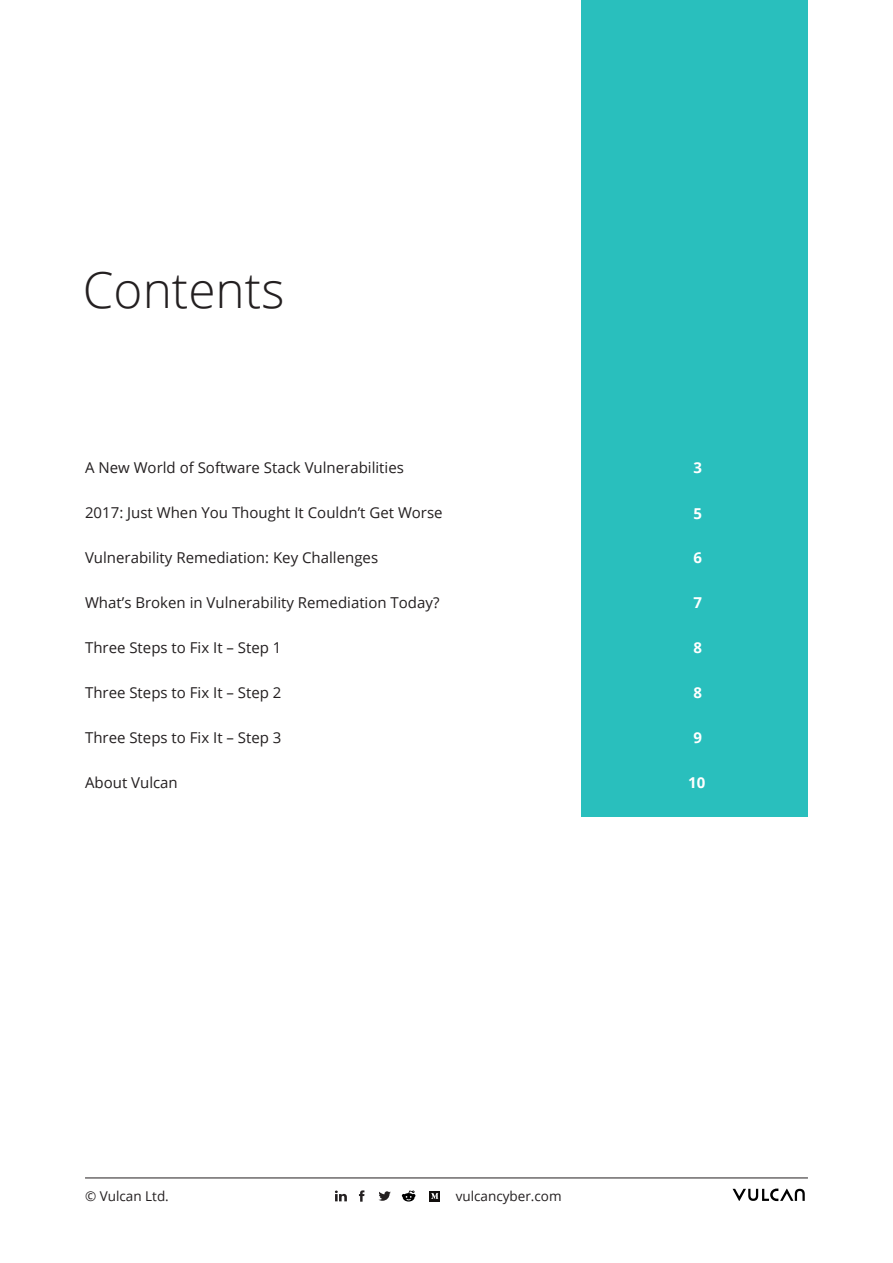
<style>
.page{position:relative;width:893px;height:1263px;background:#fff}
.page>*{position:absolute;margin:0;border:0;box-sizing:border-box;transform-origin:0 0}
.t1{font:300 49.5px "Open Sans";color:#231f20}
.t2{font:15px "Open Sans";color:#231f20}
.t3{font:700 15px "Open Sans";color:#fff}
.t4{font:13.5px "Open Sans";color:#231f20}
</style>
<div class="page">
<svg style="left:335px;top:1190px;width:12px;height:11px"></svg>
<svg style="left:378px;top:1191px;width:13px;height:10px"></svg>
<svg style="left:359px;top:1190px;width:5px;height:12px"></svg>
<hr style="left:85px;top:1178px;width:723px;height:1px;background:#231f20">
<svg style="left:733px;top:1188px;width:72px;height:13px"></svg>
<div style="left:429px;top:1191px;width:11px;height:10px;background:#120f0d"></div>
<svg style="left:431px;top:1193px;width:7px;height:6px"></svg>
<svg style="left:402px;top:1190px;width:13px;height:11px"></svg>
<div style="left:581px;top:0;width:227px;height:816px;background:#29bfbd"></div>
<p class="t1" style="left:83px;top:256px;width:203px">Contents</p>
<p class="t2" style="left:85px;top:457px;width:320px">A New World of Software Stack Vulnerabilities</p>
<p class="t2" style="left:85px;top:502px;width:359px">2017: Just When You Thought It Couldn’t Get Worse</p>
<p class="t2" style="left:85px;top:547px;width:295px">Vulnerability Remediation: Key Challenges</p>
<p class="t2" style="left:85px;top:592px;width:356px">What’s Broken in Vulnerability Remediation Today?</p>
<p class="t2" style="left:85px;top:637px;width:198px">Three Steps to Fix It – Step 1</p>
<p class="t2" style="left:85px;top:682px;width:198px">Three Steps to Fix It – Step 2</p>
<p class="t2" style="left:85px;top:727px;width:198px">Three Steps to Fix It – Step 3</p>
<p class="t2" style="left:85px;top:772px;width:94px">About Vulcan</p>
<p class="t3" style="left:693px;top:457px;width:10px">3</p>
<p class="t3" style="left:693px;top:502px;width:10px">5</p>
<p class="t3" style="left:693px;top:547px;width:10px">6</p>
<p class="t3" style="left:693px;top:592px;width:10px">7</p>
<p class="t3" style="left:693px;top:637px;width:10px">8</p>
<p class="t3" style="left:693px;top:682px;width:10px">8</p>
<p class="t3" style="left:693px;top:727px;width:10px">9</p>
<p class="t3" style="left:688px;top:772px;width:19px">10</p>
<p class="t4" style="left:85px;top:1186px;width:85px">© Vulcan Ltd.</p>
<p class="t4" style="left:456px;top:1186px;width:108px">vulcancyber.com</p>
</div>
